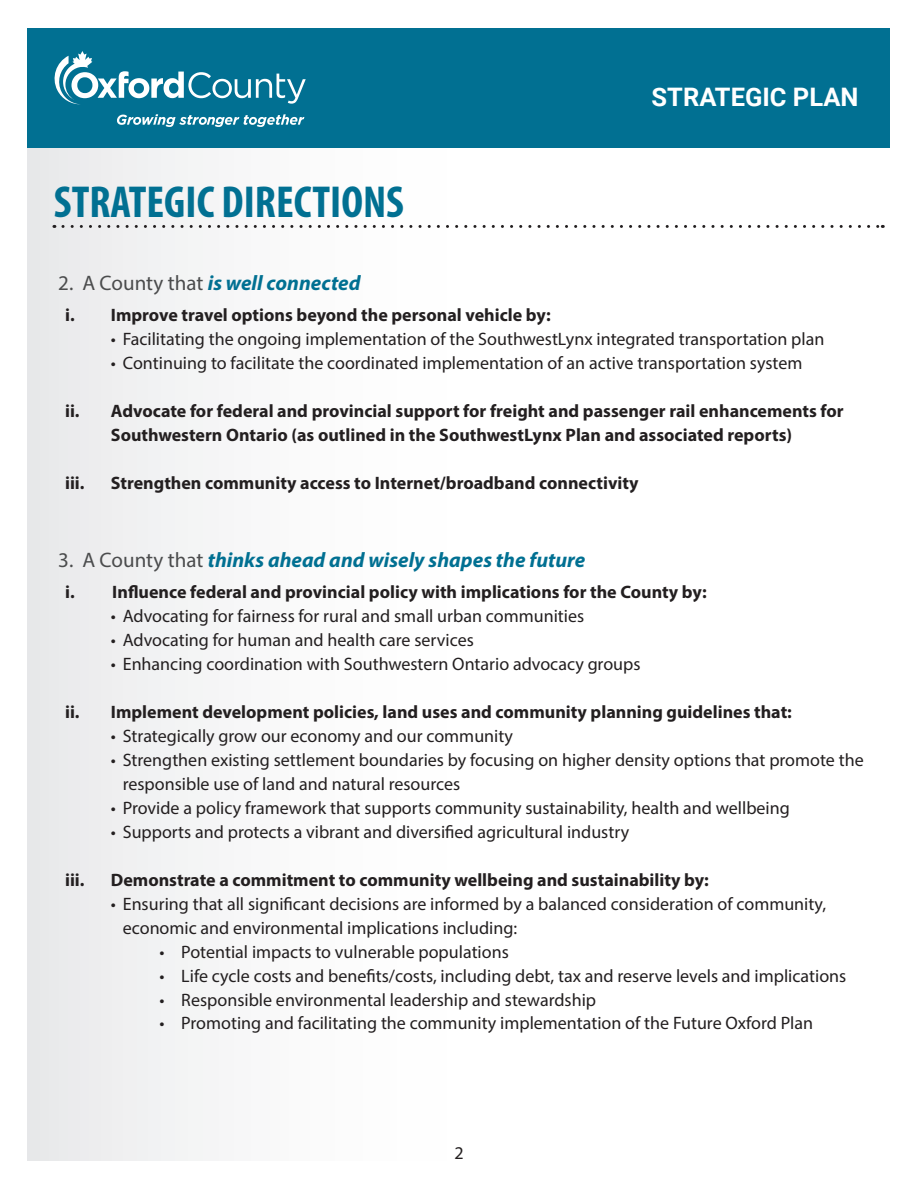
<style>
.page{position:relative;width:918px;height:1188px;background:#fff}
.page>*{position:absolute;margin:0;border:0;box-sizing:border-box;transform-origin:0 0}
.t1{font:700 condensed 45px "Myriad Pro";color:#017092}
.t2{font:700 25.5px "Roboto";color:#fff}
.t3{font:italic 700 21px "Myriad Pro";color:#017092}
.t4{font:18px/24px "Myriad Pro";color:#231f20}
.t5{font:700 18px/24px "Myriad Pro";color:#231f20;text-align:center}
.s1{font-weight:400;font-style:normal;color:#4b4c4d}
</style>
<div class="page">
<div style="left:28px;top:143px;width:485px;height:1018px;background:linear-gradient(to right,#eaebec,#fff)"></div>
<div style="left:28px;top:28px;width:862px;height:120px;background:#017092"></div>
<svg style="left:54px;top:51px;width:252px;height:54px"></svg>
<svg style="left:117px;top:114px;width:187px;height:13px"></svg>
<svg style="left:63px;top:225px;width:820px;height:3px"></svg>
<h1 class="t1" style="left:54px;top:174px;width:352px">STRATEGIC DIRECTIONS</h1>
<h2 class="t2" style="left:652px;top:79px;width:209px">STRATEGIC PLAN</h2>
<p class="t3" style="left:58px;top:269px;width:304px"><span class="s1">2. A County that</span> is well connected</p>
<p class="t5" style="left:65px;top:302px;width:487px">i. Improve travel options beyond the personal vehicle by:</p>
<p class="t4" style="left:111px;top:326px;width:715px">• Facilitating the ongoing implementation of the SouthwestLynx integrated transportation plan</p>
<p class="t4" style="left:111px;top:350px;width:693px">• Continuing to facilitate the coordinated implementation of an active transportation system</p>
<p class="t5" style="left:65px;top:398px;width:780px">ii. Advocate for federal and provincial support for freight and passenger rail enhancements for<br>Southwestern Ontario (as outlined in the SouthwestLynx Plan and associated reports)</p>
<p class="t5" style="left:65px;top:470px;width:21px">iii.</p>
<p class="t5" style="left:111px;top:470px;width:529px">Strengthen community access to Internet/broadband connectivity</p>
<p class="t3" style="left:58px;top:546px;width:529px"><span class="s1">3. A County that</span> thinks ahead and wisely shapes the future</p>
<p class="t5" style="left:65px;top:579px;width:643px">i. Influence federal and provincial policy with implications for the County by:</p>
<p class="t4" style="left:111px;top:603px;width:475px">• Advocating for fairness for rural and small urban communities</p>
<p class="t4" style="left:111px;top:627px;width:365px">• Advocating for human and health care services</p>
<p class="t4" style="left:111px;top:651px;width:531px">• Enhancing coordination with Southwestern Ontario advocacy groups</p>
<p class="t5" style="left:65px;top:699px;width:728px">ii. Implement development policies, land uses and community planning guidelines that:</p>
<p class="t4" style="left:111px;top:723px;width:404px">• Strategically grow our economy and our community</p>
<p class="t4" style="left:123px;top:747px;width:742px;text-indent:-12px">• Strengthen existing settlement boundaries by focusing on higher density options that promote the responsible use of land and natural resources</p>
<p class="t4" style="left:111px;top:795px;width:681px">• Provide a policy framework that supports community sustainability, health and wellbeing</p>
<p class="t4" style="left:111px;top:819px;width:520px">• Supports and protects a vibrant and diversified agricultural industry</p>
<p class="t5" style="left:65px;top:867px;width:21px">iii.</p>
<p class="t5" style="left:111px;top:867px;width:600px">Demonstrate a commitment to community wellbeing and sustainability by:</p>
<p class="t4" style="left:123px;top:891px;width:705px;text-indent:-12px">• Ensuring that all significant decisions are informed by a balanced consideration of community, economic and environmental implications including:</p>
<p class="t4" style="left:160px;top:939px;width:351px">• Potential impacts to vulnerable populations</p>
<p class="t4" style="left:160px;top:963px;width:688px">• Life cycle costs and benefits/costs, including debt, tax and reserve levels and implications</p>
<p class="t4" style="left:160px;top:987px;width:438px">• Responsible environmental leadership and stewardship</p>
<p class="t4" style="left:160px;top:1011px;width:655px">• Promoting and facilitating the community implementation of the Future Oxford Plan</p>
<p class="t4" style="left:454px;top:1141px;width:11px">2</p>
</div>
